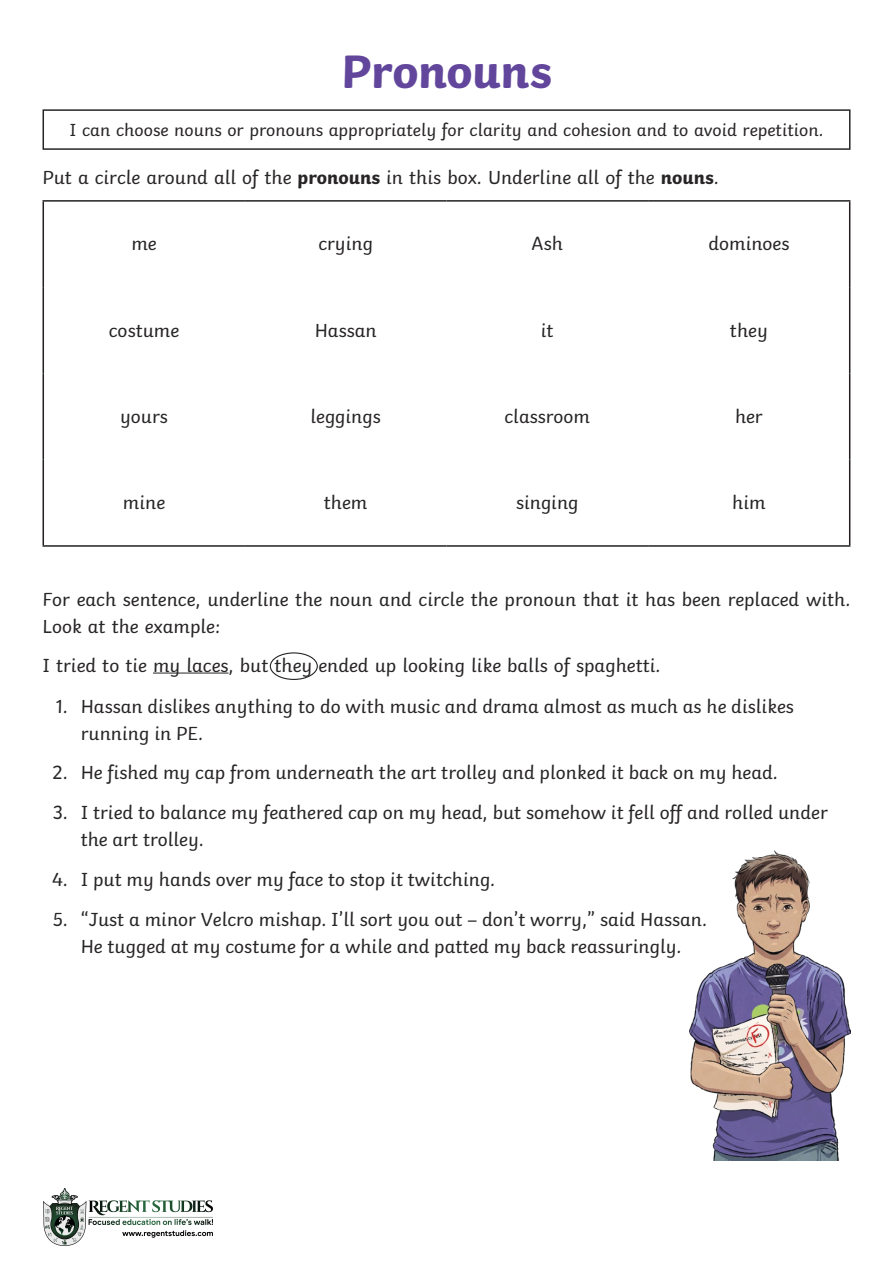
<style>
.page{position:relative;width:893px;height:1263px;background:#fff}
.page>*{position:absolute;margin:0;border:0;box-sizing:border-box;transform-origin:0 0}
.Heading_1{font:700 49.5px "Twinkl";letter-spacing:-.01em;color:#62469c}
.KS2_Body_Copy{font:19.5px/27px "Twinkl";color:#282526}
.Aim{font:18px "Twinkl";color:#282526}
.s1{font-weight:700}
</style>
<div class="page">
<hr style="left:43px;top:200px;width:202px;height:2px;background:#231f20">
<hr style="left:43px;top:202px;width:1px;height:85px;background:#231f20">
<hr style="left:245px;top:200px;width:201px;height:2px;background:#231f20">
<hr style="left:446px;top:200px;width:202px;height:2px;background:#231f20">
<hr style="left:648px;top:200px;width:202px;height:2px;background:#231f20">
<hr style="left:849px;top:202px;width:1px;height:85px;background:#231f20">
<hr style="left:43px;top:287px;width:1px;height:86px;background:#231f20">
<hr style="left:849px;top:287px;width:1px;height:86px;background:#231f20">
<hr style="left:43px;top:373px;width:1px;height:87px;background:#231f20">
<hr style="left:849px;top:373px;width:1px;height:87px;background:#231f20">
<hr style="left:43px;top:460px;width:1px;height:85px;background:#231f20">
<hr style="left:849px;top:460px;width:1px;height:85px;background:#231f20">
<hr style="left:43px;top:545px;width:202px;height:2px;background:#231f20">
<hr style="left:245px;top:545px;width:201px;height:2px;background:#231f20">
<hr style="left:446px;top:545px;width:202px;height:2px;background:#231f20">
<hr style="left:648px;top:545px;width:202px;height:2px;background:#231f20">
<div style="left:43px;top:109px;width:807px;height:41px;border:2px solid #282526"></div>
<img style="left:689px;top:850px;width:161px;height:311px">
<hr style="left:153px;top:672px;width:76px;height:1px;background:#282526">
<div style="left:270px;top:652px;width:48px;height:28px;border:1px solid #282526;border-radius:50%"></div>
<img style="left:43px;top:1188px;width:169px;height:58px">
<p class="Heading_1" style="left:341px;top:31px;width:212px">Pronouns</p>
<p class="Aim" style="left:70px;top:116px;width:755px">I can choose nouns or pronouns appropriately for clarity and cohesion and to avoid repetition.</p>
<p class="KS2_Body_Copy" style="left:43px;top:162px;width:678px">Put a circle around all of the <span class="s1">pronouns</span> in this box. Underline all of the <span class="s1">nouns</span>.</p>
<p class="KS2_Body_Copy" style="left:131px;top:229px;width:27px">me</p>
<p class="KS2_Body_Copy" style="left:318px;top:229px;width:56px">crying</p>
<p class="KS2_Body_Copy" style="left:532px;top:229px;width:33px">Ash</p>
<p class="KS2_Body_Copy" style="left:708px;top:229px;width:83px">dominoes</p>
<p class="KS2_Body_Copy" style="left:109px;top:315px;width:72px">costume</p>
<p class="KS2_Body_Copy" style="left:315px;top:315px;width:63px">Hassan</p>
<p class="KS2_Body_Copy" style="left:541px;top:315px;width:14px">it</p>
<p class="KS2_Body_Copy" style="left:730px;top:315px;width:39px">they</p>
<p class="KS2_Body_Copy" style="left:120px;top:401px;width:49px">yours</p>
<p class="KS2_Body_Copy" style="left:310px;top:401px;width:72px">leggings</p>
<p class="KS2_Body_Copy" style="left:504px;top:401px;width:87px">classroom</p>
<p class="KS2_Body_Copy" style="left:735px;top:401px;width:29px">her</p>
<p class="KS2_Body_Copy" style="left:123px;top:487px;width:44px">mine</p>
<p class="KS2_Body_Copy" style="left:324px;top:487px;width:45px">them</p>
<p class="KS2_Body_Copy" style="left:516px;top:487px;width:64px">singing</p>
<p class="KS2_Body_Copy" style="left:732px;top:487px;width:35px">him</p>
<p class="KS2_Body_Copy" style="left:42px;top:584px;width:809px">For each sentence, underline the noun and circle the pronoun that it has been replaced with.<br>Look at the example:</p>
<p class="KS2_Body_Copy" style="left:43px;top:650px;width:620px">I tried to tie my laces, but they ended up looking like balls of spaghetti.</p>
<p class="KS2_Body_Copy" style="left:81px;top:691px;width:715px;text-indent:-25px">1. Hassan dislikes anything to do with music and drama almost as much as he dislikes running in PE.</p>
<p class="KS2_Body_Copy" style="left:53px;top:758px;width:727px">2. He fished my cap from underneath the art trolley and plonked it back on my head.</p>
<p class="KS2_Body_Copy" style="left:81px;top:797px;width:749px;text-indent:-27px">3. I tried to balance my feathered cap on my head, but somehow it fell off and rolled under the art trolley.</p>
<p class="KS2_Body_Copy" style="left:52px;top:864px;width:445px">4. I put my hands over my face to stop it twitching.</p>
<p class="KS2_Body_Copy" style="left:53px;top:904px;width:656px;text-align:center">5. “Just a minor Velcro mishap. I’ll sort you out – don’t worry,” said Hassan.<br>He tugged at my costume for a while and patted my back reassuringly.</p>
</div>
